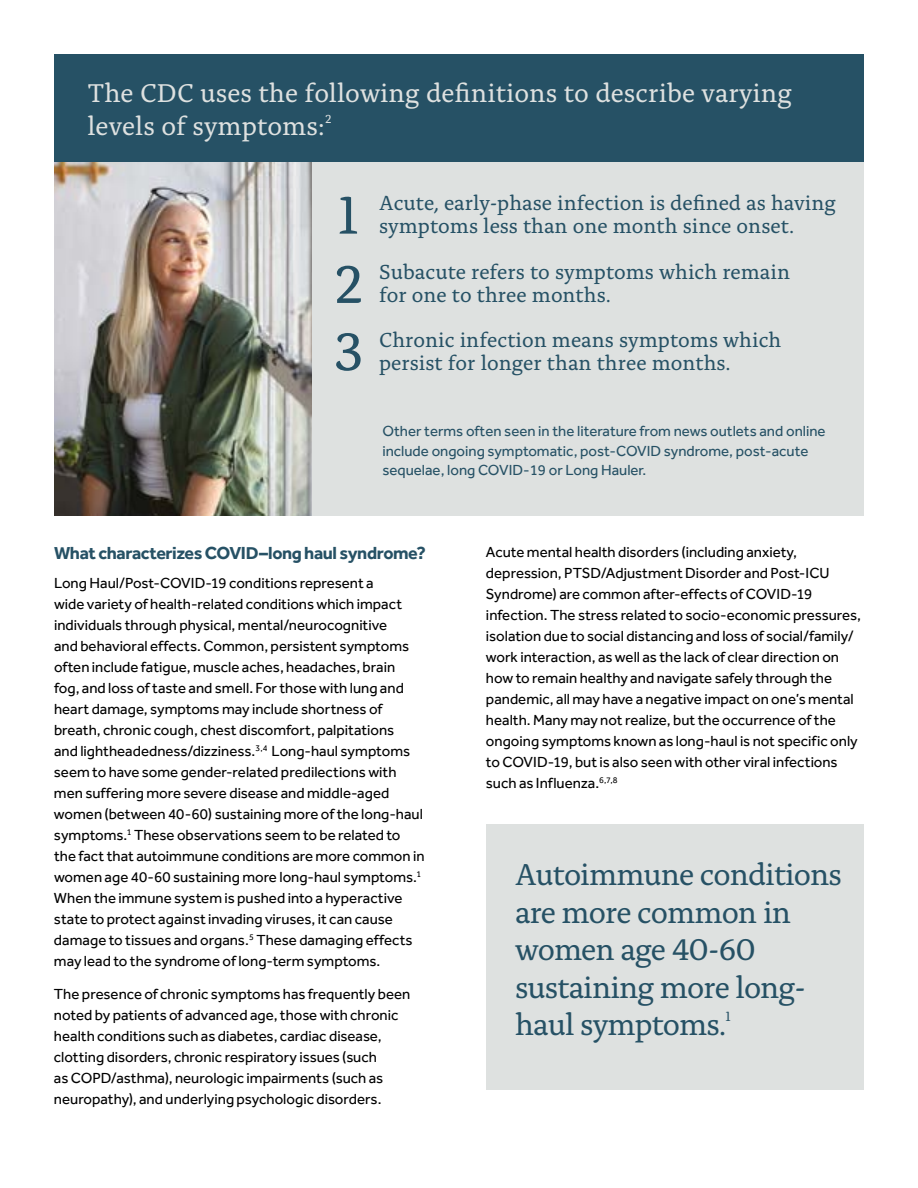
<style>
.page{position:relative;width:918px;height:1188px;background:#fff}
.page>*{position:absolute;margin:0;border:0;box-sizing:border-box;transform-origin:0 0}
.t1{font:55.65px/68.2px "Alda Pro";color:#265165;text-align:justify}
.t2{font:31.5px/37.5px "Alda Pro";letter-spacing:-.03em;color:#265165}
.t3{font:27px/33px "Alda Pro";color:#dee1e0}
.t4{font:21.3px/22.8px "Alda Pro";color:#265165}
.t5{font:700 18px "Effra Pro";letter-spacing:-.02em;color:#265165}
.t6{font:15px/21px "Effra Pro";color:#000}
.t7{font:15px/19.5px "Effra Pro";color:#265165}
.t8{font:13.95px "Alda Pro";color:#265165}
</style>
<div class="page">
<div style="left:54px;top:162px;width:810px;height:354px;background:#dee1e0"></div>
<div style="left:486px;top:824px;width:378px;height:266px;background:#dee1e0"></div>
<img style="left:55px;top:162px;width:257px;height:354px">
<div style="left:54px;top:54px;width:810px;height:108px;background:#265165"></div>
<h3 class="t3" style="left:87px;top:74px;width:706px">The CDC uses the following definitions to describe varying levels of symptoms:<sup>2</sup></h3>
<h1 class="t1" style="left:334px;top:177px;width:30px">1<br>2<br>3</h1>
<h3 class="t4" style="left:379px;top:190px;width:458px">Acute, early-phase infection is defined as having symptoms less than one month since onset.</h3>
<h3 class="t4" style="left:379px;top:259px;width:413px">Subacute refers to symptoms which remain for one to three months.</h3>
<h3 class="t4" style="left:379px;top:327px;width:404px">Chronic infection means symptoms which persist for longer than three months.</h3>
<p class="t7" style="left:382px;top:421px;width:445px">Other terms often seen in the literature from news outlets and online include ongoing symptomatic, post-COVID syndrome, post-acute sequelae, long COVID-19 or Long Hauler.</p>
<p class="t5" style="left:54px;top:542px;width:374px">What characterizes COVID–long haul syndrome?</p>
<p class="t6" style="left:54px;top:573px;width:372px">Long Haul/Post-COVID-19 conditions represent a<br>wide variety of health-related conditions which impact individuals through physical, mental/neurocognitive<br>and behavioral effects. Common, persistent symptoms often include fatigue, muscle aches, headaches, brain<br>fog, and loss of taste and smell. For those with lung and heart damage, symptoms may include shortness of breath, chronic cough, chest discomfort, palpitations<br>and lightheadedness/dizziness.<sup>3,4</sup> Long-haul symptoms seem to have some gender-related predilections with men suffering more severe disease and middle-aged women (between 40-60) sustaining more of the long-haul symptoms.<sup>1</sup> These observations seem to be related to the fact that autoimmune conditions are more common in women age 40-60 sustaining more long-haul symptoms.<sup>1<br></sup>When the immune system is pushed into a hyperactive state to protect against invading viruses, it can cause damage to tissues and organs.<sup>5</sup> These damaging effects may lead to the syndrome of long-term symptoms.</p>
<p class="t6" style="left:54px;top:984px;width:358px">The presence of chronic symptoms has frequently been noted by patients of advanced age, those with chronic health conditions such as diabetes, cardiac disease, clotting disorders, chronic respiratory issues (such<br>as COPD/asthma), neurologic impairments (such as neuropathy), and underlying psychologic disorders.</p>
<p class="t6" style="left:486px;top:542px;width:377px">Acute mental health disorders (including anxiety, depression, PTSD/Adjustment Disorder and Post-ICU Syndrome) are common after-effects of COVID-19 infection. The stress related to socio-economic pressures, isolation due to social distancing and loss of social/family/ work interaction, as well as the lack of clear direction on how to remain healthy and navigate safely through the pandemic, all may have a negative impact on one’s mental health. Many may not realize, but the occurrence of the ongoing symptoms known as long-haul is not specific only to COVID-19, but is also seen with other viral infections such as Influenza.<sup>6,7,8</sup></p>
<h2 class="t2" style="left:515px;top:853px;width:328px">Autoimmune conditions are more common in women age 40-60 sustaining more long&shy;haul symptoms.</h2>
<p class="t8" style="left:726px;top:1006px;width:7px">1</p>
</div>
